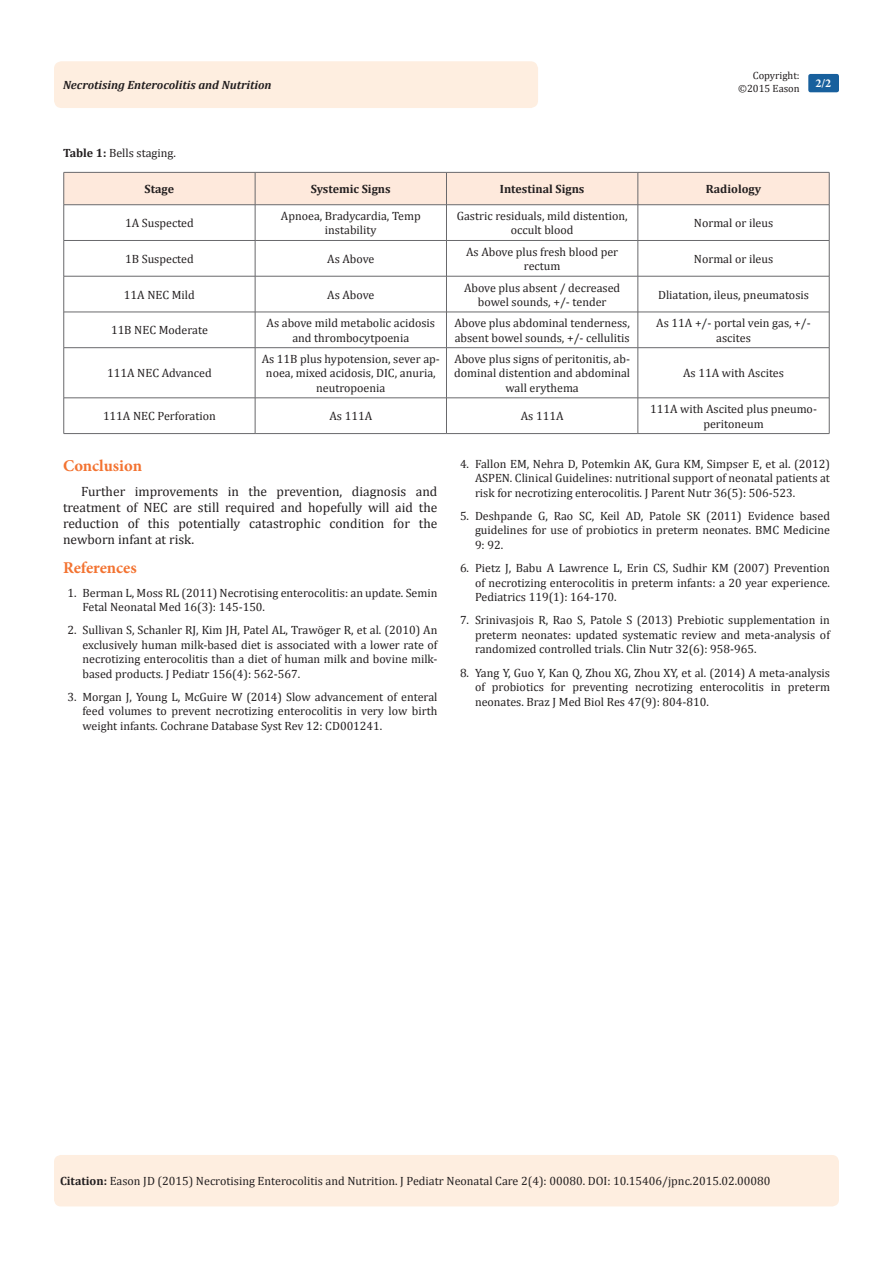
<style>
.page{position:relative;width:893px;height:1263px;background:#fff}
.page>*{position:absolute;margin:0;border:0;box-sizing:border-box;transform-origin:0 0}
.t1{font:700 16.5px "Minion Pro";letter-spacing:-.005em;color:#f37331}
.t2{font:13.5px/16.2px "Cambria";color:#231f20;text-align:justify}
.Citation{font:12px/14.4px "Cambria";color:#231f20;text-align:center}
.t3{font:700 12px "Cambria";color:#231f20}
.t4{font:italic 700 12px "Cambria";color:#231f20}
.t5{font:700 12px "Minion Pro";color:#fff}
.t6{font:10.5px "Cambria";color:#231f20}
.s1{font-weight:700}
</style>
<div class="page">
<div style="left:54px;top:61px;width:484px;height:47px;background:#feeee0;border-radius:8px"></div>
<div style="left:808px;top:74px;width:31px;height:18px;background:#18609d;border-radius:2px"></div>
<div style="left:54px;top:1155px;width:785px;height:51px;background:#feeee0;border-radius:7px"></div>
<div style="left:64px;top:173px;width:765px;height:31px;background:#fee9dc"></div>
<hr style="left:64px;top:172px;width:191px;height:1px;background:#69696c">
<hr style="left:63px;top:172px;width:1px;height:33px;background:#69696c">
<hr style="left:255px;top:172px;width:191px;height:1px;background:#69696c">
<hr style="left:255px;top:172px;width:1px;height:33px;background:#69696c">
<hr style="left:446px;top:172px;width:192px;height:1px;background:#69696c">
<hr style="left:446px;top:172px;width:1px;height:33px;background:#69696c">
<hr style="left:638px;top:172px;width:191px;height:1px;background:#69696c">
<hr style="left:638px;top:172px;width:1px;height:33px;background:#69696c">
<hr style="left:829px;top:172px;width:1px;height:33px;background:#69696c">
<hr style="left:64px;top:204px;width:191px;height:1px;background:#69696c">
<hr style="left:63px;top:205px;width:1px;height:35px;background:#69696c">
<hr style="left:255px;top:204px;width:191px;height:1px;background:#69696c">
<hr style="left:255px;top:205px;width:1px;height:35px;background:#69696c">
<hr style="left:446px;top:204px;width:192px;height:1px;background:#69696c">
<hr style="left:446px;top:205px;width:1px;height:35px;background:#69696c">
<hr style="left:638px;top:204px;width:191px;height:1px;background:#69696c">
<hr style="left:638px;top:205px;width:1px;height:35px;background:#69696c">
<hr style="left:829px;top:205px;width:1px;height:35px;background:#69696c">
<hr style="left:64px;top:240px;width:191px;height:1px;background:#69696c">
<hr style="left:63px;top:240px;width:1px;height:36px;background:#69696c">
<hr style="left:255px;top:240px;width:191px;height:1px;background:#69696c">
<hr style="left:255px;top:240px;width:1px;height:36px;background:#69696c">
<hr style="left:446px;top:240px;width:192px;height:1px;background:#69696c">
<hr style="left:446px;top:240px;width:1px;height:36px;background:#69696c">
<hr style="left:638px;top:240px;width:191px;height:1px;background:#69696c">
<hr style="left:638px;top:240px;width:1px;height:36px;background:#69696c">
<hr style="left:829px;top:240px;width:1px;height:36px;background:#69696c">
<hr style="left:64px;top:276px;width:191px;height:1px;background:#69696c">
<hr style="left:63px;top:276px;width:1px;height:36px;background:#69696c">
<hr style="left:255px;top:276px;width:191px;height:1px;background:#69696c">
<hr style="left:255px;top:276px;width:1px;height:36px;background:#69696c">
<hr style="left:446px;top:276px;width:192px;height:1px;background:#69696c">
<hr style="left:446px;top:276px;width:1px;height:36px;background:#69696c">
<hr style="left:638px;top:276px;width:191px;height:1px;background:#69696c">
<hr style="left:638px;top:276px;width:1px;height:36px;background:#69696c">
<hr style="left:829px;top:276px;width:1px;height:36px;background:#69696c">
<hr style="left:64px;top:312px;width:191px;height:1px;background:#69696c">
<hr style="left:63px;top:312px;width:1px;height:36px;background:#69696c">
<hr style="left:255px;top:312px;width:191px;height:1px;background:#69696c">
<hr style="left:255px;top:312px;width:1px;height:36px;background:#69696c">
<hr style="left:446px;top:312px;width:192px;height:1px;background:#69696c">
<hr style="left:446px;top:312px;width:1px;height:36px;background:#69696c">
<hr style="left:638px;top:312px;width:191px;height:1px;background:#69696c">
<hr style="left:638px;top:312px;width:1px;height:36px;background:#69696c">
<hr style="left:829px;top:312px;width:1px;height:36px;background:#69696c">
<hr style="left:64px;top:347px;width:191px;height:1px;background:#69696c">
<hr style="left:63px;top:348px;width:1px;height:50px;background:#69696c">
<hr style="left:255px;top:347px;width:191px;height:1px;background:#69696c">
<hr style="left:255px;top:348px;width:1px;height:50px;background:#69696c">
<hr style="left:446px;top:347px;width:192px;height:1px;background:#69696c">
<hr style="left:446px;top:348px;width:1px;height:50px;background:#69696c">
<hr style="left:638px;top:347px;width:191px;height:1px;background:#69696c">
<hr style="left:638px;top:348px;width:1px;height:50px;background:#69696c">
<hr style="left:829px;top:348px;width:1px;height:50px;background:#69696c">
<hr style="left:64px;top:398px;width:191px;height:1px;background:#69696c">
<hr style="left:63px;top:398px;width:1px;height:35px;background:#69696c">
<hr style="left:255px;top:398px;width:191px;height:1px;background:#69696c">
<hr style="left:255px;top:398px;width:1px;height:35px;background:#69696c">
<hr style="left:446px;top:398px;width:192px;height:1px;background:#69696c">
<hr style="left:446px;top:398px;width:1px;height:35px;background:#69696c">
<hr style="left:638px;top:398px;width:191px;height:1px;background:#69696c">
<hr style="left:638px;top:398px;width:1px;height:35px;background:#69696c">
<hr style="left:829px;top:398px;width:1px;height:35px;background:#69696c">
<hr style="left:64px;top:433px;width:191px;height:1px;background:#69696c">
<hr style="left:255px;top:433px;width:191px;height:1px;background:#69696c">
<hr style="left:446px;top:433px;width:192px;height:1px;background:#69696c">
<hr style="left:638px;top:433px;width:191px;height:1px;background:#69696c">
<p class="t6" style="left:753px;top:69px;width:48px">Copyright:</p>
<p class="t6" style="left:738px;top:82px;width:63px">©2015 Eason</p>
<p class="t4" style="left:63px;top:77px;width:210px">Necrotising Enterocolitis and Nutrition</p>
<p class="t5" style="left:815px;top:75px;width:17px">2/2</p>
<p class="Citation" style="left:63px;top:146px;width:114px"><span class="s1">Table 1:</span> Bells staging.</p>
<p class="t3" style="left:145px;top:181px;width:31px">Stage</p>
<p class="t3" style="left:311px;top:181px;width:81px">Systemic Signs</p>
<p class="t3" style="left:500px;top:181px;width:86px">Intestinal Signs</p>
<p class="t3" style="left:706px;top:181px;width:57px">Radiology</p>
<p class="Citation" style="left:125px;top:216px;width:70px">1A Suspected</p>
<p class="Citation" style="left:281px;top:209px;width:141px">Apnoea, Bradycardia, Temp instability</p>
<p class="Citation" style="left:457px;top:209px;width:172px">Gastric residuals, mild distention, occult blood</p>
<p class="Citation" style="left:694px;top:216px;width:81px">Normal or ileus</p>
<p class="Citation" style="left:125px;top:252px;width:70px">1B Suspected</p>
<p class="Citation" style="left:327px;top:252px;width:49px">As Above</p>
<p class="Citation" style="left:466px;top:244px;width:154px">As Above plus fresh blood per rectum</p>
<p class="Citation" style="left:694px;top:252px;width:81px">Normal or ileus</p>
<p class="Citation" style="left:124px;top:287px;width:72px">11A NEC Mild</p>
<p class="Citation" style="left:327px;top:287px;width:49px">As Above</p>
<p class="Citation" style="left:464px;top:280px;width:158px">Above plus absent / decreased bowel sounds, +/- tender</p>
<p class="Citation" style="left:658px;top:287px;width:152px">Dliatation, ileus, pneumatosis</p>
<p class="Citation" style="left:111px;top:323px;width:98px">11B NEC Moderate</p>
<p class="Citation" style="left:267px;top:316px;width:170px">As above mild metabolic acidosis and thrombocytpoenia</p>
<p class="Citation" style="left:454px;top:316px;width:177px;text-align:left">Above plus abdominal tenderness, absent bowel sounds, +/- cellulitis</p>
<p class="Citation" style="left:656px;top:316px;width:156px">As 11A +/- portal vein gas, +/- ascites</p>
<p class="Citation" style="left:107px;top:366px;width:106px">111A NEC Advanced</p>
<p class="Citation" style="left:262px;top:352px;width:180px">As 11B plus hypotension, sever ap&shy;noea, mixed acidosis, DIC, anuria, neutropoenia</p>
<p class="Citation" style="left:454px;top:352px;width:177px">Above plus signs of peritonitis, ab&shy;dominal distention and abdominal wall erythema</p>
<p class="Citation" style="left:683px;top:366px;width:102px">As 11A with Ascites</p>
<p class="Citation" style="left:103px;top:409px;width:114px">111A NEC Perforation</p>
<p class="Citation" style="left:329px;top:409px;width:44px">As 111A</p>
<p class="Citation" style="left:521px;top:409px;width:44px">As 111A</p>
<p class="Citation" style="left:650px;top:402px;width:168px">111A with Ascited plus pneumo&shy;peritoneum</p>
<p class="t1" style="left:63px;top:454px;width:81px">Conclusion</p>
<p class="t2" style="left:63px;top:483px;width:376px;text-indent:18px">Further improvements in the prevention, diagnosis and treatment of NEC are still required and hopefully will aid the reduction of this potentially catastrophic condition for the newborn infant at risk.</p>
<p class="t1" style="left:63px;top:556px;width:75px">References</p>
<p class="Citation" style="left:82px;top:585px;width:356px;text-align:left;text-indent:-15px">1. Berman L, Moss RL (2011) Necrotising enterocolitis: an update. Semin<br>Fetal Neonatal Med 16(3): 145-150.</p>
<p class="Citation" style="left:82px;top:623px;width:356px;text-align:justify;text-indent:-15px">2. Sullivan S, Schanler RJ, Kim JH, Patel AL, Trawöger R, et al. (2010) An exclusively human milk-based diet is associated with a lower rate of necrotizing enterocolitis than a diet of human milk and bovine milk&shy;based products. J Pediatr 156(4): 562-567.</p>
<p class="Citation" style="left:82px;top:690px;width:356px;text-align:justify;text-indent:-15px">3. Morgan J, Young L, McGuire W (2014) Slow advancement of enteral feed volumes to prevent necrotizing enterocolitis in very low birth weight infants. Cochrane Database Syst Rev 12: CD001241.</p>
<p class="Citation" style="left:475px;top:456px;width:356px;text-align:justify;text-indent:-15px">4. Fallon EM, Nehra D, Potemkin AK, Gura KM, Simpser E, et al. (2012)<br>ASPEN. Clinical Guidelines: nutritional support of neonatal patients at risk for necrotizing enterocolitis. J Parent Nutr 36(5): 506-523.</p>
<p class="Citation" style="left:475px;top:509px;width:356px;text-align:justify;text-indent:-15px">5. Deshpande G, Rao SC, Keil AD, Patole SK (2011) Evidence based guidelines for use of probiotics in preterm neonates. BMC Medicine 9: 92.</p>
<p class="Citation" style="left:475px;top:561px;width:356px;text-align:justify;text-indent:-15px">6. Pietz J, Babu A Lawrence L, Erin CS, Sudhir KM (2007) Prevention of necrotizing enterocolitis in preterm infants: a 20 year experience.<br>Pediatrics 119(1): 164-170.</p>
<p class="Citation" style="left:475px;top:613px;width:356px;text-align:justify;text-indent:-15px">7. Srinivasjois R, Rao S, Patole S (2013) Prebiotic supplementation in preterm neonates: updated systematic review and meta-analysis of randomized controlled trials. Clin Nutr 32(6): 958-965.</p>
<p class="Citation" style="left:475px;top:665px;width:356px;text-align:justify;text-indent:-15px">8. Yang Y, Guo Y, Kan Q, Zhou XG, Zhou XY, et al. (2014) A meta-analysis of probiotics for preventing necrotizing enterocolitis in preterm neonates. Braz J Med Biol Res 47(9): 804-810.</p>
<p class="Citation" style="left:60px;top:1174px;width:712px"><span class="s1">Citation:</span> Eason JD (2015) Necrotising Enterocolitis and Nutrition. J Pediatr Neonatal Care 2(4): 00080. DOI: 10.15406/jpnc.2015.02.00080</p>
</div>
